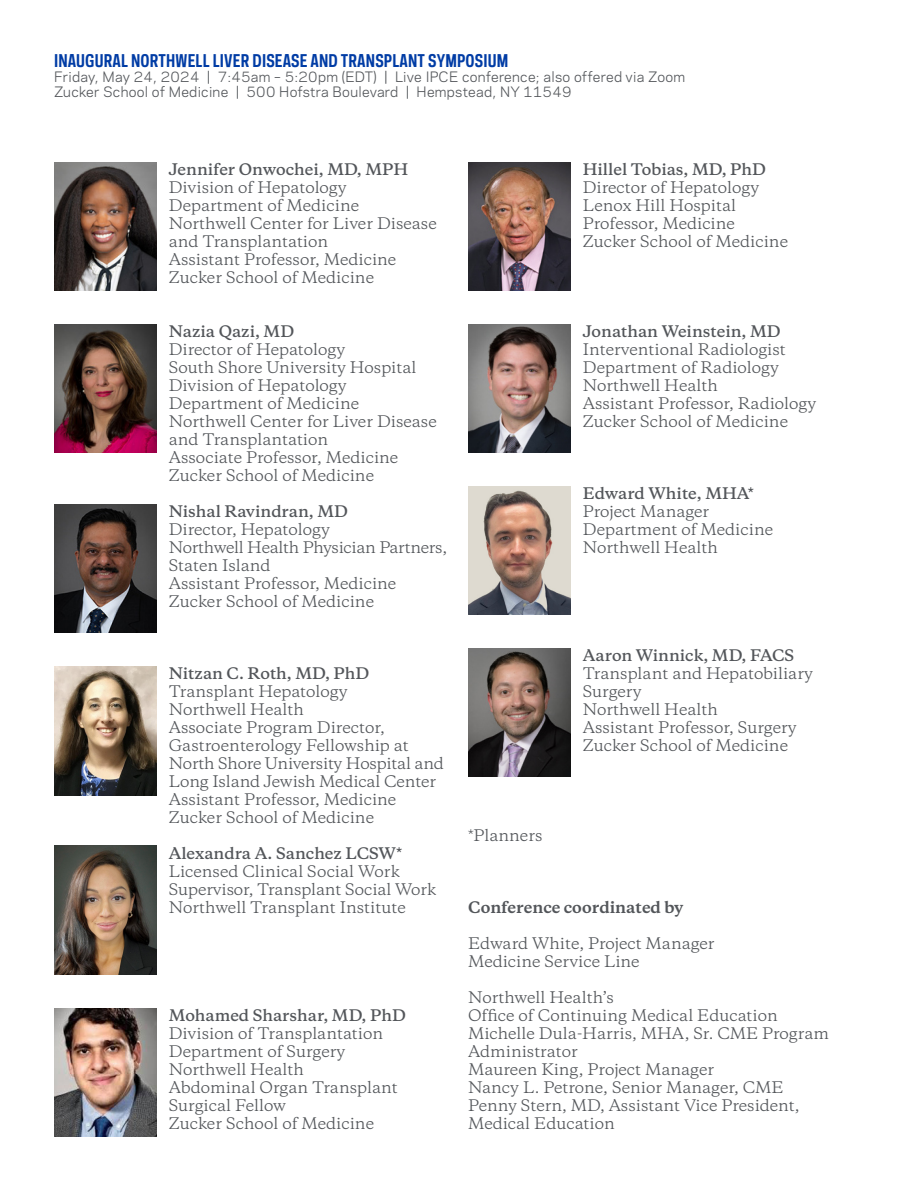
<style>
.page{position:relative;width:918px;height:1188px;background:#fff}
.page>*{position:absolute;margin:0;border:0;box-sizing:border-box;transform-origin:0 0}
.t1{font:700 16.5px "Polaris Condensed";letter-spacing:.01em;color:#003ca5}
.t2{font:15px/18px "Copernicus";color:#53565a}
.t3{font:600 15px "Copernicus";color:#53565a}
.t4{font:15px "Copernicus";letter-spacing:-.02em;color:#53565a}
.t5{font:700 15px "Copernicus";color:#53565a}
.t6{font:13.5px/15px "Polaris";letter-spacing:.02em;color:#53565a}
</style>
<div class="page">
<img style="left:54px;top:504px;width:103px;height:129px">
<img style="left:54px;top:667px;width:103px;height:128px">
<img style="left:54px;top:846px;width:103px;height:128px">
<img style="left:468px;top:162px;width:103px;height:128px">
<img style="left:468px;top:324px;width:103px;height:128px">
<img style="left:468px;top:486px;width:103px;height:129px">
<img style="left:468px;top:648px;width:103px;height:129px">
<img style="left:54px;top:162px;width:103px;height:128px">
<img style="left:54px;top:324px;width:103px;height:128px">
<img style="left:54px;top:1008px;width:103px;height:129px">
<p class="t1" style="left:54px;top:50px;width:456px">INAUGURAL NORTHWELL LIVER DISEASE AND TRANSPLANT SYMPOSIUM</p>
<p class="t6" style="left:54px;top:69px;width:633px">Friday, May 24, 2024 | 7:45am – 5:20pm (EDT) | Live IPCE conference; also offered via Zoom<br>Zucker School of Medicine | 500 Hofstra Boulevard | Hempstead, NY 11549</p>
<p class="t3" style="left:169px;top:159px;width:241px">Jennifer Onwochei, MD, MPH</p>
<p class="t2" style="left:169px;top:178px;width:179px">Division of Hepatology</p>
<p class="t2" style="left:169px;top:196px;width:270px">Department of Medicine<br>Northwell Center for Liver Disease and Transplantation</p>
<p class="t2" style="left:169px;top:250px;width:229px">Assistant Professor, Medicine</p>
<p class="t2" style="left:169px;top:268px;width:207px">Zucker School of Medicine</p>
<p class="t3" style="left:169px;top:321px;width:127px">Nazia Qazi, MD</p>
<p class="t2" style="left:169px;top:340px;width:178px">Director of Hepatology</p>
<p class="t2" style="left:169px;top:358px;width:249px">South Shore University Hospital</p>
<p class="t2" style="left:169px;top:376px;width:179px">Division of Hepatology</p>
<p class="t2" style="left:169px;top:394px;width:192px">Department of Medicine</p>
<p class="t2" style="left:169px;top:412px;width:270px">Northwell Center for Liver Disease and Transplantation</p>
<p class="t2" style="left:169px;top:448px;width:231px">Associate Professor, Medicine</p>
<p class="t2" style="left:169px;top:466px;width:207px">Zucker School of Medicine</p>
<p class="t3" style="left:169px;top:501px;width:181px">Nishal Ravindran, MD</p>
<p class="t2" style="left:169px;top:520px;width:163px">Director, Hepatology</p>
<p class="t4" style="left:169px;top:537px;width:280px">Northwell Health Physician Partners,</p>
<p class="t2" style="left:169px;top:556px;width:103px">Staten Island</p>
<p class="t2" style="left:169px;top:574px;width:229px">Assistant Professor, Medicine</p>
<p class="t2" style="left:169px;top:592px;width:207px">Zucker School of Medicine</p>
<p class="t3" style="left:169px;top:663px;width:202px">Nitzan C. Roth, MD, PhD</p>
<p class="t2" style="left:169px;top:682px;width:180px">Transplant Hepatology<br>Northwell Health</p>
<p class="t2" style="left:169px;top:718px;width:242px">Associate Program Director,<br>Gastroenterology Fellowship at</p>
<p class="t2" style="left:169px;top:754px;width:277px">North Shore University Hospital and</p>
<p class="t2" style="left:169px;top:772px;width:269px">Long Island Jewish Medical Center</p>
<p class="t2" style="left:169px;top:790px;width:229px">Assistant Professor, Medicine</p>
<p class="t2" style="left:169px;top:808px;width:207px">Zucker School of Medicine</p>
<p class="t3" style="left:169px;top:843px;width:235px">Alexandra A. Sanchez LCSW*</p>
<p class="t2" style="left:169px;top:862px;width:233px">Licensed Clinical Social Work</p>
<p class="t2" style="left:169px;top:880px;width:269px">Supervisor, Transplant Social Work</p>
<p class="t2" style="left:169px;top:898px;width:239px">Northwell Transplant Institute</p>
<p class="t3" style="left:169px;top:1005px;width:239px">Mohamed Sharshar, MD, PhD</p>
<p class="t2" style="left:169px;top:1024px;width:216px">Division of Transplantation<br>Department of Surgery</p>
<p class="t2" style="left:169px;top:1060px;width:137px">Northwell Health</p>
<p class="t2" style="left:169px;top:1078px;width:231px">Abdominal Organ Transplant<br>Surgical Fellow</p>
<p class="t2" style="left:169px;top:1114px;width:207px">Zucker School of Medicine</p>
<p class="t3" style="left:583px;top:159px;width:185px">Hillel Tobias, MD, PhD</p>
<p class="t2" style="left:583px;top:178px;width:178px">Director of Hepatology</p>
<p class="t2" style="left:583px;top:196px;width:155px">Lenox Hill Hospital</p>
<p class="t2" style="left:583px;top:214px;width:154px">Professor, Medicine</p>
<p class="t2" style="left:583px;top:232px;width:207px">Zucker School of Medicine</p>
<p class="t3" style="left:583px;top:321px;width:199px">Jonathan Weinstein, MD</p>
<p class="t2" style="left:583px;top:340px;width:205px">Interventional Radiologist</p>
<p class="t2" style="left:583px;top:358px;width:198px">Department of Radiology</p>
<p class="t2" style="left:583px;top:376px;width:137px">Northwell Health</p>
<p class="t2" style="left:583px;top:394px;width:235px">Assistant Professor, Radiology</p>
<p class="t2" style="left:583px;top:412px;width:207px">Zucker School of Medicine</p>
<p class="t3" style="left:583px;top:483px;width:173px">Edward White, MHA*</p>
<p class="t2" style="left:583px;top:502px;width:192px">Project Manager<br>Department of Medicine</p>
<p class="t2" style="left:583px;top:538px;width:137px">Northwell Health</p>
<p class="t2" style="left:468px;top:826px;width:76px">*Planners</p>
<p class="t3" style="left:583px;top:645px;width:213px">Aaron Winnick, MD, FACS</p>
<p class="t2" style="left:583px;top:664px;width:232px">Transplant and Hepatobiliary<br>Surgery</p>
<p class="t2" style="left:583px;top:700px;width:137px">Northwell Health</p>
<p class="t2" style="left:583px;top:718px;width:215px">Assistant Professor, Surgery</p>
<p class="t2" style="left:583px;top:736px;width:207px">Zucker School of Medicine</p>
<p class="t5" style="left:468px;top:897px;width:217px">Conference coordinated by</p>
<p class="t2" style="left:468px;top:934px;width:248px">Edward White, Project Manager</p>
<p class="t2" style="left:468px;top:952px;width:173px">Medicine Service Line</p>
<p class="t2" style="left:468px;top:988px;width:147px">Northwell Health’s</p>
<p class="t2" style="left:468px;top:1006px;width:311px">Office of Continuing Medical Education</p>
<p class="t2" style="left:468px;top:1024px;width:363px">Michelle Dula-Harris, MHA, Sr. CME Program<br>Administrator</p>
<p class="t2" style="left:468px;top:1060px;width:248px">Maureen King, Project Manager</p>
<p class="t2" style="left:468px;top:1078px;width:317px">Nancy L. Petrone, Senior Manager, CME</p>
<p class="t2" style="left:468px;top:1096px;width:333px">Penny Stern, MD, Assistant Vice President,<br>Medical Education</p>
</div>
